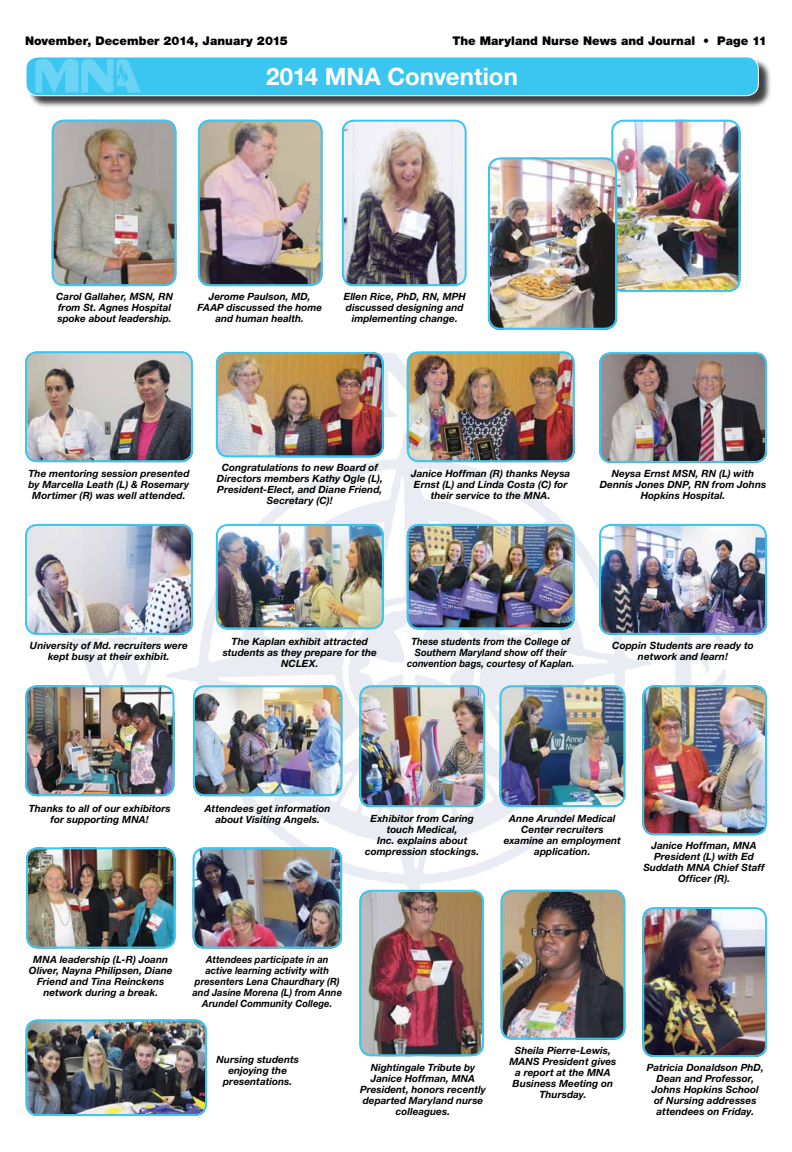
<style>
.page{position:relative;width:792px;height:1152px;background:#fff}
.page>*{position:absolute;margin:0;border:0;box-sizing:border-box;transform-origin:0 0}
.t1{font:700 24px "Helvetica Neue LT Std";color:#fff}
.t2{font:900 12px "Helvetica Neue LT Std";letter-spacing:.005em;color:#000}
.t3{font:italic 700 10px/11px "Helvetica Neue LT Std";letter-spacing:.005em;color:#000;text-align:center}
.t4{font:italic 700 10px/11px "Helvetica Neue LT Std";letter-spacing:.005em;color:#000;text-align:center;scale:.94 1}
</style>
<div class="page">
<img style="left:66px;top:352px;width:667px;height:643px">
<img style="left:599px;top:353px;width:168px;height:110px">
<div style="left:599px;top:352px;width:168px;height:111px;border:2px solid #3bc6f1;border-radius:11px"></div>
<img style="left:216px;top:352px;width:168px;height:105px">
<div style="left:216px;top:352px;width:168px;height:105px;border:2px solid #3bc6f1;border-radius:11px"></div>
<img style="left:26px;top:1020px;width:181px;height:96px">
<div style="left:26px;top:1020px;width:181px;height:96px;border:2px solid #3bc6f1;border-radius:11px"></div>
<img style="left:599px;top:524px;width:168px;height:111px">
<div style="left:599px;top:524px;width:168px;height:111px;border:2px solid #3bc6f1;border-radius:11px"></div>
<img style="left:216px;top:524px;width:168px;height:105px">
<div style="left:216px;top:524px;width:168px;height:105px;border:2px solid #3bc6f1;border-radius:11px"></div>
<img style="left:407px;top:353px;width:168px;height:109px">
<div style="left:407px;top:351px;width:168px;height:111px;border:2px solid #3bc6f1;border-radius:11px"></div>
<img style="left:25px;top:352px;width:168px;height:110px">
<div style="left:25px;top:351px;width:168px;height:111px;border:2px solid #3bc6f1;border-radius:11px"></div>
<img style="left:642px;top:907px;width:125px;height:150px">
<div style="left:642px;top:907px;width:125px;height:150px;border:2px solid #3bc6f1;border-radius:11px"></div>
<img style="left:642px;top:685px;width:123px;height:150px">
<div style="left:642px;top:685px;width:125px;height:150px;border:2px solid #3bc6f1;border-radius:11px"></div>
<img style="left:501px;top:890px;width:124px;height:150px">
<div style="left:501px;top:890px;width:124px;height:150px;border:2px solid #3bc6f1;border-radius:11px"></div>
<img style="left:359px;top:892px;width:125px;height:164px">
<div style="left:359px;top:890px;width:125px;height:166px;border:2px solid #3bc6f1;border-radius:11px"></div>
<img style="left:407px;top:524px;width:168px;height:105px">
<div style="left:407px;top:524px;width:168px;height:105px;border:2px solid #3bc6f1;border-radius:11px"></div>
<img style="left:25px;top:524px;width:168px;height:111px">
<div style="left:25px;top:524px;width:168px;height:111px;border:2px solid #3bc6f1;border-radius:11px"></div>
<img style="left:26px;top:847px;width:150px;height:102px">
<div style="left:26px;top:847px;width:150px;height:102px;border:2px solid #3bc6f1;border-radius:11px"></div>
<img style="left:25px;top:685px;width:150px;height:111px">
<div style="left:25px;top:685px;width:150px;height:111px;border:2px solid #3bc6f1;border-radius:11px"></div>
<img style="left:499px;top:685px;width:126px;height:122px">
<div style="left:499px;top:685px;width:126px;height:122px;border:2px solid #3bc6f1;border-radius:11px"></div>
<img style="left:193px;top:847px;width:149px;height:102px">
<div style="left:193px;top:847px;width:149px;height:102px;border:2px solid #3bc6f1;border-radius:11px"></div>
<img style="left:193px;top:685px;width:149px;height:111px">
<div style="left:193px;top:685px;width:149px;height:111px;border:2px solid #3bc6f1;border-radius:11px"></div>
<img style="left:359px;top:685px;width:126px;height:122px">
<div style="left:359px;top:685px;width:126px;height:122px;border:2px solid #3bc6f1;border-radius:11px"></div>
<div style="left:27px;top:58px;width:744px;height:51px;background:#000;opacity:.75"></div>
<div style="left:26px;top:57px;width:732px;height:39px;background:#3bc6f1;border-radius:12px"></div>
<div style="left:26px;top:56px;width:733px;height:40px;border:1px solid #fff;border-radius:12px"></div>
<svg style="left:35px;top:59px;width:106px;height:34px"></svg>
<img style="left:52px;top:120px;width:124px;height:166px">
<div style="left:52px;top:120px;width:124px;height:166px;border:2px solid #3bc6f1;border-radius:11px"></div>
<img style="left:342px;top:120px;width:122px;height:166px">
<div style="left:342px;top:120px;width:125px;height:166px;border:2px solid #3bc6f1;border-radius:11px"></div>
<img style="left:198px;top:120px;width:122px;height:166px">
<div style="left:198px;top:120px;width:125px;height:166px;border:2px solid #3bc6f1;border-radius:11px"></div>
<img style="left:612px;top:120px;width:128px;height:172px">
<div style="left:611px;top:120px;width:129px;height:172px;border:2px solid #3bc6f1;border-radius:11px"></div>
<img style="left:488px;top:157px;width:129px;height:172px">
<div style="left:488px;top:157px;width:129px;height:173px;border:2px solid #3bc6f1;border-radius:11px"></div>
<p class="t2" style="left:25px;top:33px;width:264px">November, December 2014, January 2015</p>
<p class="t2" style="left:452px;top:33px;width:316px">The Maryland Nurse News and Journal • Page 11</p>
<h1 class="t1" style="left:266px;top:62px;width:253px">2014 MNA Convention</h1>
<p class="t3" style="left:56px;top:291px;width:118px;text-align:left">Carol Gallaher, MSN, RN from St. Agnes Hospital spoke about leadership.</p>
<p class="t3" style="left:197px;top:291px;width:126px">Jerome Paulson, MD,<br>FAAP discussed the home and human health.</p>
<p class="t3" style="left:344px;top:291px;width:124px">Ellen Rice, PhD, RN, MPH discussed designing and implementing change.</p>
<p class="t3" style="left:28px;top:467px;width:163px">The mentoring session presented by Marcella Leath (L) &amp; Rosemary<br>Mortimer (R) was well attended.</p>
<p class="t3" style="left:217px;top:462px;width:167px">Congratulations to new Board of<br>Directors members Kathy Ogle (L),<br>President-Elect, and Diane Friend,<br>Secretary (C)!</p>
<p class="t3" style="left:411px;top:467px;width:161px">Janice Hoffman (R) thanks Neysa<br>Ernst (L) and Linda Costa (C) for their service to the MNA.</p>
<p class="t3" style="left:600px;top:468px;width:168px">Neysa Ernst MSN, RN (L) with<br>Dennis Jones DNP, RN from Johns<br>Hopkins Hospital.</p>
<p class="t3" style="left:30px;top:640px;width:159px">University of Md. recruiters were kept busy at their exhibit.</p>
<p class="t3" style="left:223px;top:635px;width:156px">The Kaplan exhibit attracted students as they prepare for the<br>NCLEX.</p>
<p class="t4" style="left:407px;top:635px;width:180px">These students from the College of<br>Southern Maryland show off their convention bags, courtesy of Kaplan.</p>
<p class="t3" style="left:612px;top:640px;width:143px">Coppin Students are ready to network and learn!</p>
<p class="t3" style="left:29px;top:802px;width:144px">Thanks to all of our exhibitors for supporting MNA!</p>
<p class="t3" style="left:205px;top:802px;width:127px">Attendees get information about Visiting Angels.</p>
<p class="t3" style="left:365px;top:813px;width:116px">Exhibitor from Caring touch Medical,<br>Inc. explains about compression stockings.</p>
<p class="t3" style="left:504px;top:813px;width:119px">Anne Arundel Medical<br>Center recruiters examine an employment application.</p>
<p class="t3" style="left:643px;top:839px;width:123px">Janice Hoffman, MNA<br>President (L) with Ed<br>Suddath MNA Chief Staff<br>Officer (R).</p>
<p class="t3" style="left:29px;top:953px;width:145px">MNA leadership (L-R) Joann<br>Oliver, Nayna Philipsen, Diane<br>Friend and Tina Reinckens network during a break.</p>
<p class="t4" style="left:193px;top:953px;width:161px">Attendees participate in an active learning activity with presenters Lena Chaurdhary (R) and Jasine Morena (L) from Anne<br>Arundel Community College.</p>
<p class="t3" style="left:216px;top:1054px;width:84px">Nursing students enjoying the presentations.</p>
<p class="t3" style="left:360px;top:1062px;width:127px">Nightingale Tribute by<br>Janice Hoffman, MNA<br>President, honors recently departed Maryland nurse colleagues.</p>
<p class="t3" style="left:509px;top:1044px;width:109px">Sheila Pierre-Lewis,<br>MANS President gives a report at the MNA<br>Business Meeting on<br>Thursday.</p>
<p class="t3" style="left:647px;top:1062px;width:118px">Patricia Donaldson PhD,<br>Dean and Professor,<br>Johns Hopkins School of Nursing addresses attendees on Friday.</p>
</div>
